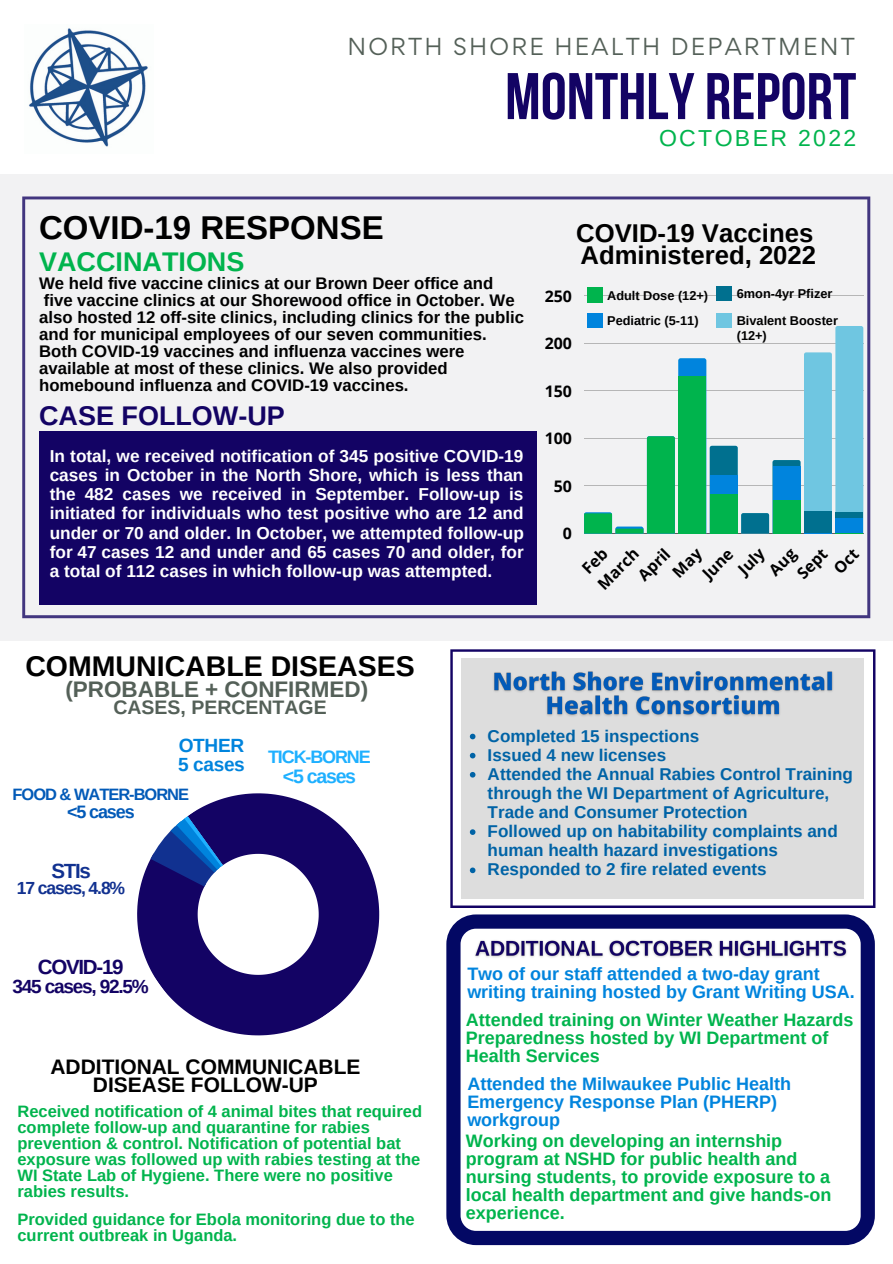
<style>
.page{position:relative;width:893px;height:1264px;background:#fff}
.page>*{position:absolute;margin:0;border:0;box-sizing:border-box;transform-origin:0 0}
.t1{font:700 65.7px "Bebas Neue";color:#130364}
.t2{font:700 33px "Arimo";color:#000}
.t3{font:700 28.5px "Arimo";color:#000}
.t4{font:700 27px "Arimo";color:#130364}
.t5{font:700 27px "Arimo";color:#00b44d}
.t6{font:700 25.65px/22.5px "Arimo";color:#000}
.t7{font:23.1px "Arimo";letter-spacing:.1em;color:#00b44d}
.t8{font:700 22.5px "Arimo";color:#546058}
.t9{font:21.9px "Gordita";letter-spacing:.1em;color:#546058}
.t10{font:700 21px/18px "Arimo";color:#000;text-align:center}
.t11{font:700 20.55px "Arimo";letter-spacing:-.06em;color:#130364}
.t12{font:700 20.55px "Arimo";color:#113190}
.t13{font:700 19.5px "Arimo";color:#546058}
.t14{font:700 19.5px "Arimo";letter-spacing:-.065em;color:#1eb0ff}
.t15{font:700 19.05px "Arimo";letter-spacing:-.065em;color:#130364}
.t16{font:700 19.05px/19px "Arimo";letter-spacing:-.02em;color:#0084dd}
.t17{font:700 18px/18px "Arimo";color:#00b44d}
.t18{font:700 18px/18px "Arimo";color:#0084dd}
.t19{font:700 18px "Arimo";letter-spacing:-.065em;color:#1eb0ff}
.t20{font:700 18px "Arimo";letter-spacing:-.065em;color:#025ab8}
.t21{font:700 17.55px "Arimo";letter-spacing:-.065em;color:#113190}
.t22{font:700 17.25px/19px "Arimo";color:#fff;text-align:justify}
.t23{font:700 17.1px/19px "Arimo";color:#0063a6}
.t24{font:700 16.8px/16.8px "Arimo";color:#000}
.t25{font:700 16.5px/16px "Arimo";color:#00b44d}
.t26{font:700 16.5px "Arimo";letter-spacing:-.06em;color:#025ab8}
.t27{font:700 15.9px "Open Sans";color:#000}
.t28{font:700 12.75px/26.2px "Arimo";color:#000}
</style>
<div class="page">
<div style="left:0;top:174px;width:892px;height:467px;background:#f2f2f3"></div>
<svg style="left:137px;top:793px;width:243px;height:243px;fill:#130364"></svg>
<svg style="left:143px;top:816px;width:80px;height:86px"></svg>
<img style="left:29px;top:28px;width:119px;height:119px">
<hr style="left:584px;top:295px;width:279px;height:1px;background:#000">
<hr style="left:584px;top:533px;width:279px;height:1px;background:#000">
<svg style="left:584px;top:326px;width:279px;height:207px"></svg>
<svg style="left:450px;top:649px;width:425px;height:259px"></svg>
<div style="left:461px;top:657px;width:403px;height:241px;background:#ddd"></div>
<div style="left:39px;top:431px;width:497px;height:173px;background:#130364"></div>
<svg style="left:446px;top:914px;width:428px;height:330px"></svg>
<div style="left:587px;top:287px;width:15px;height:16px;background:#00b44d"></div>
<div style="left:587px;top:313px;width:15px;height:15px;background:#0084dd"></div>
<div style="left:716px;top:286px;width:16px;height:15px;background:#00708f"></div>
<img style="left:493px;top:671px;width:340px;height:45px">
<img style="left:470px;top:931px;width:381px;height:35px">
<svg style="left:470px;top:733px;width:5px;height:6px"></svg>
<svg style="left:470px;top:752px;width:5px;height:6px"></svg>
<svg style="left:470px;top:772px;width:5px;height:5px"></svg>
<svg style="left:470px;top:829px;width:5px;height:6px"></svg>
<svg style="left:470px;top:867px;width:5px;height:6px"></svg>
<div style="left:716px;top:313px;width:16px;height:15px;background:#6fc6e1"></div>
<p class="t9" style="left:347px;top:32px;width:509px">NORTH SHORE HEALTH DEPARTMENT</p>
<h2 class="t2" style="left:39px;top:209px;width:346px">COVID-19 RESPONSE</h2>
<h3 class="t5" style="left:39px;top:246px;width:207px">VACCINATIONS</h3>
<h1 class="t1" style="left:505px;top:70px;width:352px">MONTHLY REPORT</h1>
<h3 class="t7" style="left:659px;top:125px;width:199px">OCTOBER 2022</h3>
<h3 class="t6" style="left:576px;top:221px;width:241px">COVID-19 Vaccines<br>Administered, 2022</h3>
<p class="t24" style="left:39px;top:275px;width:486px">We held five vaccine clinics at our Brown Deer office and five vaccine clinics at our Shorewood office in October. We also hosted 12 off-site clinics, including clinics for the public and for municipal employees of our seven communities.<br>Both COVID-19 vaccines and influenza vaccines were available at most of these clinics. We also provided homebound influenza and COVID-19 vaccines.</p>
<h3 class="t4" style="left:39px;top:401px;width:247px">CASE FOLLOW-UP</h3>
<p class="t22" style="left:50px;top:446px;width:476px">In total, we received notification of 345 positive COVID-19 cases in October in the North Shore, which is less than the 482 cases we received in September. Follow-up is initiated for individuals who test positive who are 12 and under or 70 and older. In October, we attempted follow-up for 47 cases 12 and under and 65 cases 70 and older, for a total of 112 cases in which follow-up was attempted.</p>
<p class="t27" style="left:544px;top:284px;width:29px">250</p>
<p class="t27" style="left:544px;top:332px;width:29px">200</p>
<p class="t27" style="left:544px;top:380px;width:29px">150</p>
<p class="t27" style="left:544px;top:427px;width:29px">100</p>
<p class="t27" style="left:553px;top:475px;width:20px">50</p>
<p class="t27" style="left:563px;top:522px;width:11px">0</p>
<p class="t28" style="left:607px;top:282px;width:102px">Adult Dose (12+)</p>
<p class="t28" style="left:736px;top:281px;width:103px">6mon-4yr Pfizer<br>Bivalent Booster</p>
<p class="t28" style="left:736px;top:322px;width:32px">(12+)</p>
<p class="t28" style="left:607px;top:307px;width:93px">Pediatric (5-11)</p>
<p class="t27" style="left:592px;top:579px;width:52px;rotate:-45deg">March</p>
<p class="t27" style="left:632px;top:570px;width:40px;rotate:-45deg">April</p>
<p class="t27" style="left:697px;top:568px;width:37px;rotate:-45deg">June</p>
<p class="t27" style="left:732px;top:564px;width:31px;rotate:-45deg">July</p>
<p class="t27" style="left:791px;top:568px;width:37px;rotate:-45deg">Sept</p>
<h3 class="t3" style="left:25px;top:650px;width:391px">COMMUNICABLE DISEASES</h3>
<h3 class="t8" style="left:65px;top:677px;width:304px">(PROBABLE + CONFIRMED)</h3>
<p class="t13" style="left:113px;top:696px;width:215px">CASES, PERCENTAGE</p>
<p class="t16" style="left:178px;top:736px;width:68px">OTHER<br>5 cases</p>
<p class="t26" style="left:13px;top:785px;width:178px">FOOD &amp; WATER-BORNE</p>
<p class="t20" style="left:67px;top:802px;width:69px">&lt;5 cases</p>
<p class="t12" style="left:51px;top:859px;width:41px">STIs</p>
<p class="t21" style="left:17px;top:878px;width:110px">17 cases, 4.8%</p>
<p class="t19" style="left:268px;top:747px;width:104px">TICK-BORNE</p>
<p class="t14" style="left:283px;top:765px;width:75px">&lt;5 cases</p>
<p class="t11" style="left:38px;top:955px;width:87px">COVID-19</p>
<p class="t15" style="left:13px;top:976px;width:138px">345 cases, 92.5%</p>
<p class="t10" style="left:50px;top:1057px;width:311px">ADDITIONAL COMMUNICABLE<br>DISEASE FOLLOW-UP</p>
<p class="t25" style="left:17px;top:1103px;width:406px">Received notification of 4 animal bites that required complete follow-up and quarantine for rabies prevention &amp; control. Notification of potential bat exposure was followed up with rabies testing at the WI State Lab of Hygiene. There were no positive rabies results.</p>
<p class="t25" style="left:17px;top:1211px;width:399px">Provided guidance for Ebola monitoring due to the current outbreak in Uganda.</p>
<p class="t23" style="left:487px;top:726px;width:367px">Completed 15 inspections<br>Issued 4 new licenses<br>Attended the Annual Rabies Control Training through the WI Department of Agriculture, Trade and Consumer Protection<br>Followed up on habitability complaints and human health hazard investigations Responded to 2 fire related events</p>
<p class="t18" style="left:467px;top:964px;width:389px">Two of our staff attended a two-day grant writing training hosted by Grant Writing USA.</p>
<p class="t17" style="left:465px;top:1010px;width:389px">Attended training on Winter Weather Hazards<br>Preparedness hosted by WI Department of<br>Health Services</p>
<p class="t18" style="left:467px;top:1074px;width:325px">Attended the Milwaukee Public Health<br>Emergency Response Plan (PHERP) workgroup</p>
<p class="t17" style="left:465px;top:1132px;width:367px">Working on developing an internship program at NSHD for public health and nursing students, to provide exposure to a local health department and give hands-on experience.</p>
</div>
